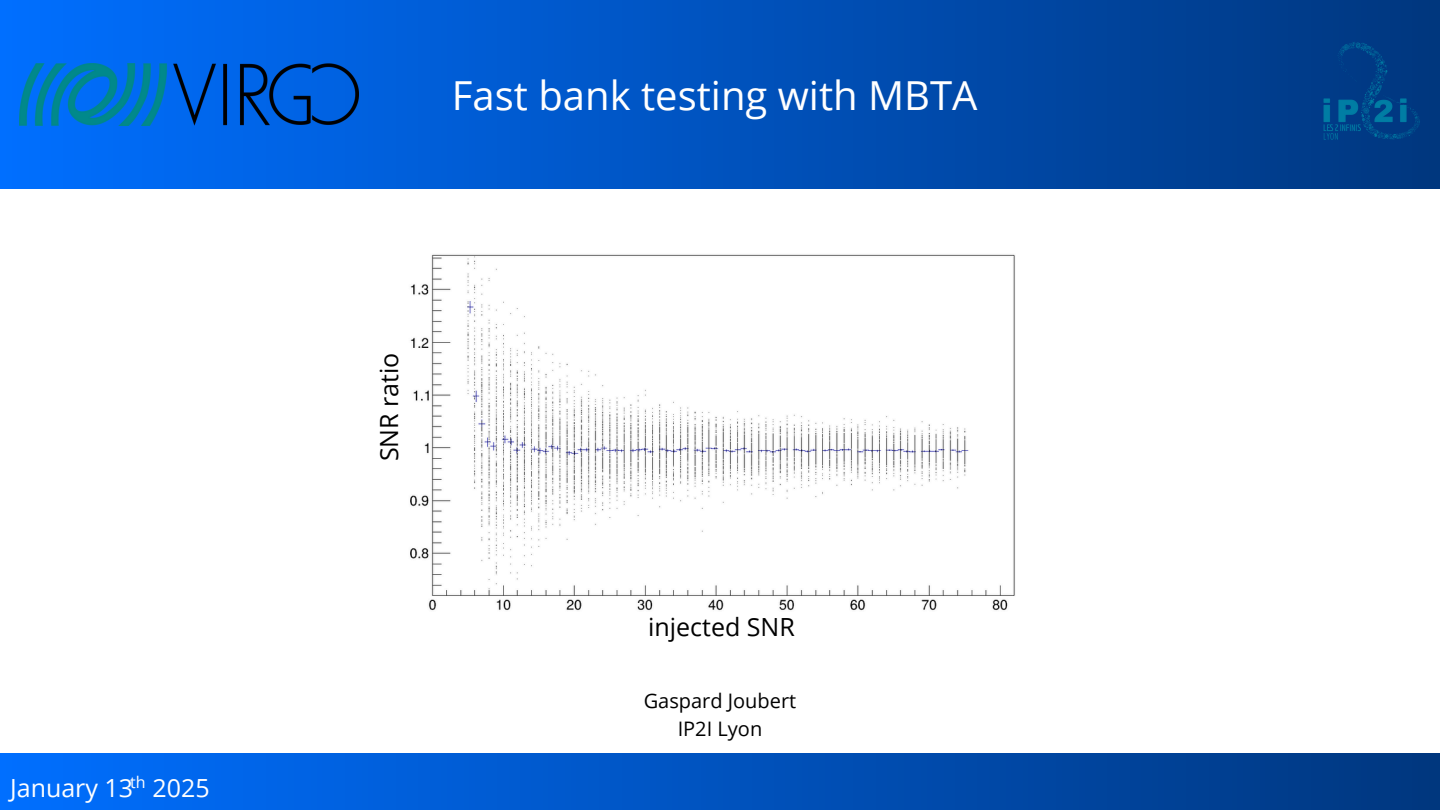
<style>
.page{position:relative;width:1440px;height:810px;background:#fff}
.page>*{position:absolute;margin:0;border:0;box-sizing:border-box;transform-origin:0 0}
.t1{font:40px "Open Sans";color:#fff}
.t2{font:25px "Open Sans";color:#000}
.t3{font:25px "Open Sans";color:#fff}
.t4{font:20px/27.8px "Open Sans";color:#000;text-align:center}
.t5{font:16px "Open Sans";color:#fff}
</style>
<div class="page">
<div style="left:0;top:0;width:1440px;height:188px;background:linear-gradient(to right,#006fff,#00367e)"></div>
<div style="left:0;top:753px;width:1440px;height:57px;background:linear-gradient(to right,#006fff,#00367e)"></div>
<img style="left:1323px;top:40px;width:99px;height:108px">
<img style="left:19px;top:63px;width:339px;height:62px">
<img style="left:410px;top:254px;width:605px;height:357px">
<h2 class="t5" style="left:130px;top:770px;width:17px">th</h2>
<p class="t3" style="left:10px;top:770px;width:201px">January 13 2025</p>
<h1 class="t1" style="left:452px;top:67px;width:527px">Fast bank testing with MBTA</h1>
<p class="t2" style="left:371px;top:461px;width:110px;rotate:-90deg">SNR ratio</p>
<h2 class="t2" style="left:648px;top:609px;width:148px">injected SNR</h2>
<p class="t4" style="left:644px;top:687px;width:154px">Gaspard Joubert<br>IP2I Lyon</p>
</div>
